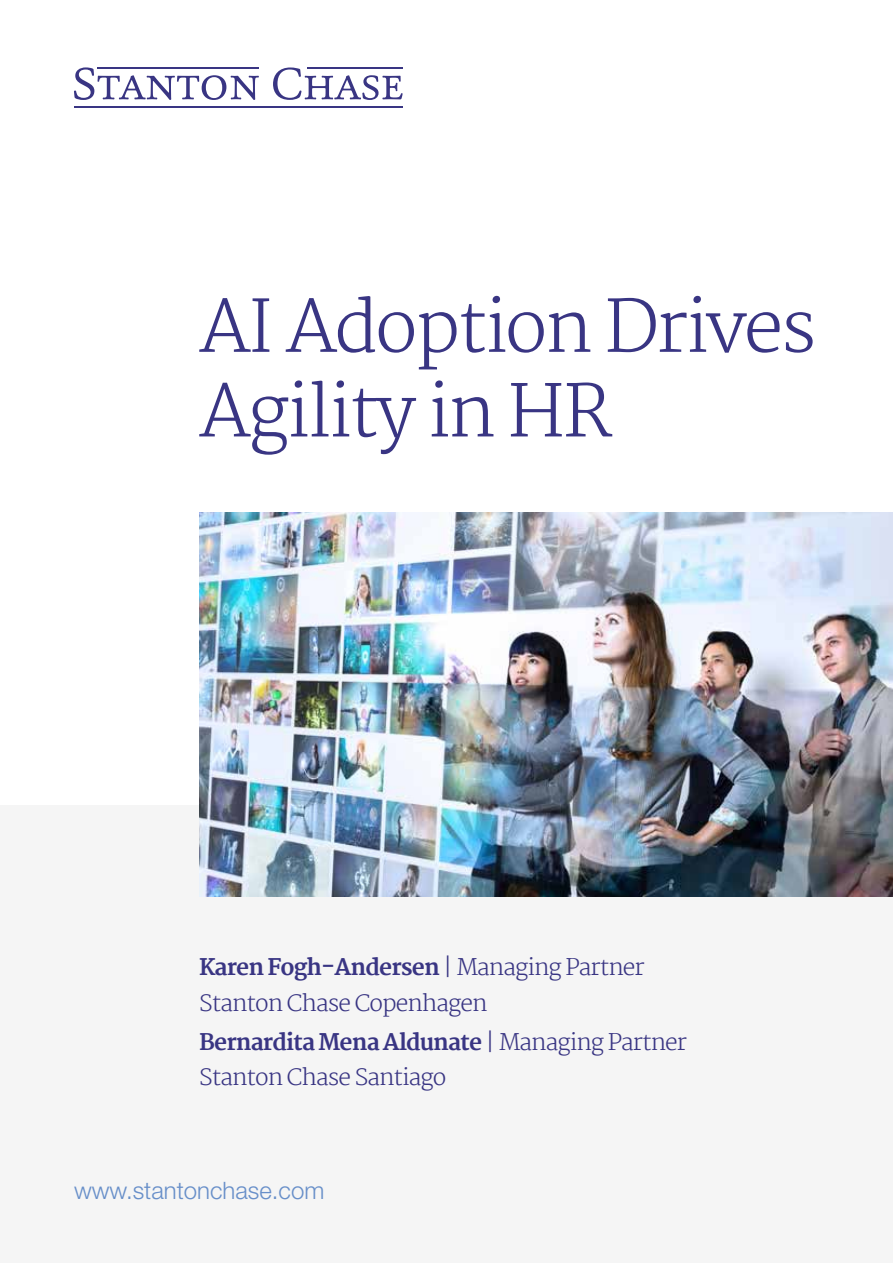
<style>
.page{position:relative;width:893px;height:1263px;background:#fff}
.page>*{position:absolute;margin:0;border:0;box-sizing:border-box;transform-origin:0 0}
.t1{font:200 70.5px/84.6px "Martel";letter-spacing:-.04em;color:#393583}
.t2{font:300 24px "Helvetica Neue LT Pro";color:#688fc9}
.t3{font:200 22.5px/35.4px "Martel";letter-spacing:-.04em;color:#393583}
.s1{font-weight:800}
</style>
<div class="page">
<div style="left:0;top:806px;width:893px;height:457px;background:#f5f5f5"></div>
<svg style="left:74px;top:67px;width:185px;height:33px"></svg>
<svg style="left:273px;top:67px;width:130px;height:33px"></svg>
<hr style="left:74px;top:106px;width:329px;height:2px;background:#393583">
<hr style="left:98px;top:67px;width:161px;height:2px;background:#393583">
<hr style="left:307px;top:67px;width:95px;height:2px;background:#393583">
<img style="left:199px;top:512px;width:694px;height:384px">
<h1 class="t1" style="left:199px;top:285px;width:619px">AI Adoption Drives<br>Agility in HR</h1>
<p class="t3" style="left:199px;top:950px;width:447px"><span class="s1">Karen Fogh-Andersen</span> | Managing Partner<br>Stanton Chase Copenhagen</p>
<p class="t3" style="left:199px;top:1024px;width:489px"><span class="s1">Bernardita Mena Aldunate</span> | Managing Partner<br>Stanton Chase Santiago</p>
<p class="t2" style="left:74px;top:1176px;width:252px">www.stantonchase.com</p>
</div>
